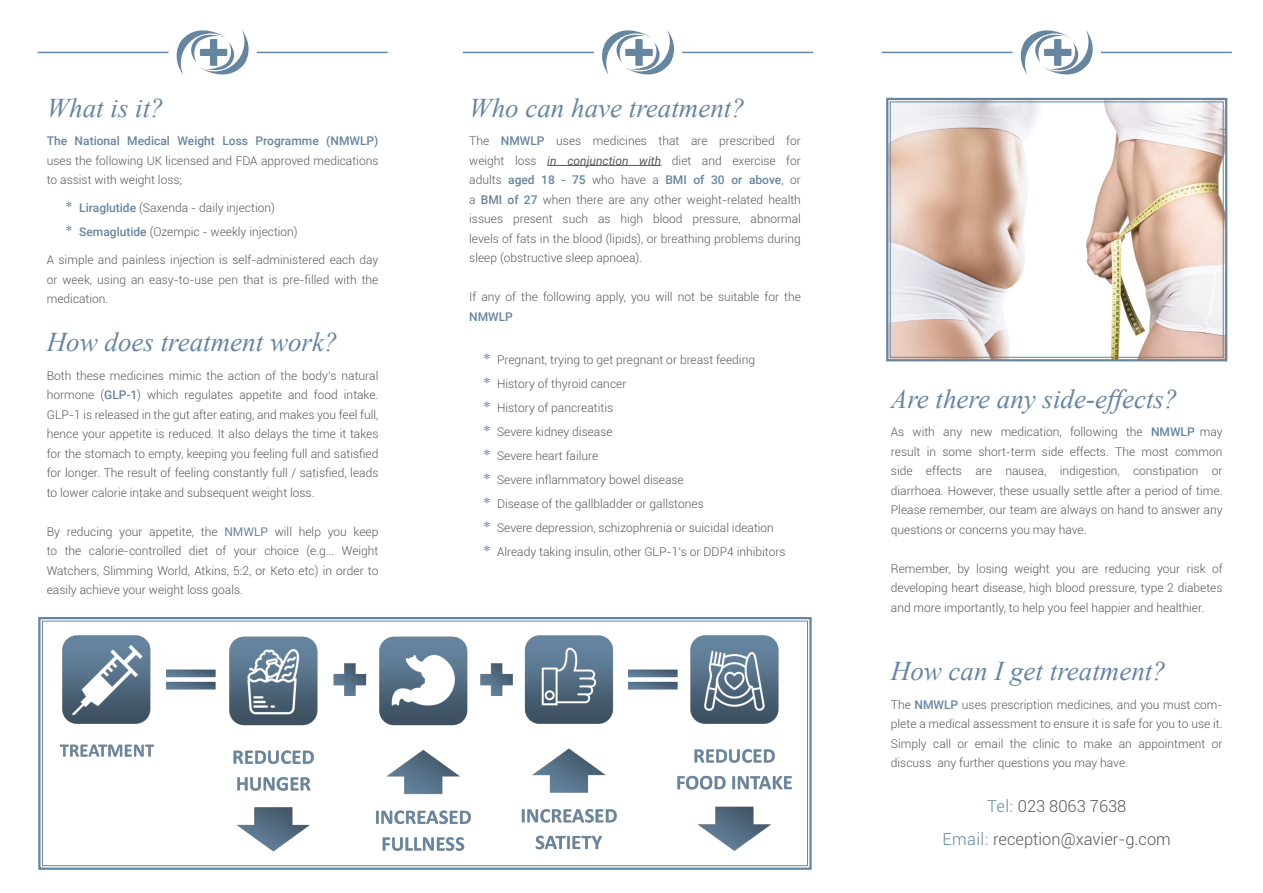
<style>
.page{position:relative;width:1263px;height:893px;background:#fff}
.page>*{position:absolute;margin:0;border:0;box-sizing:border-box;transform-origin:0 0}
.t1{font:italic 27px "Times New Roman";color:#6685a1}
.t2{font:300 16.5px "Roboto";color:#57585a}
.t3{font:300 12px/19.5px "Roboto";color:#57585a}
.t4{font:500 12px "Roboto";color:#6685a1}
.s1{font-family:"Times New Roman";font-weight:400;font-style:italic;font-size:15px;color:#6685a1}
.s2{font-weight:500;color:#6685a1}
.s3{font-weight:400;color:#6685a1}
.s4{font-weight:400;font-style:italic}
.s5{color:#6685a1}
</style>
<div class="page">
<hr style="left:38px;top:52px;width:130px;height:1px;background:#6685a1">
<svg style="left:176px;top:30px;width:73px;height:45px"></svg>
<hr style="left:257px;top:52px;width:131px;height:1px;background:#6685a1">
<hr style="left:463px;top:52px;width:131px;height:1px;background:#6685a1">
<svg style="left:602px;top:30px;width:72px;height:45px"></svg>
<hr style="left:682px;top:52px;width:131px;height:1px;background:#6685a1">
<hr style="left:882px;top:52px;width:131px;height:1px;background:#6685a1">
<svg style="left:1020px;top:30px;width:73px;height:45px"></svg>
<hr style="left:1101px;top:52px;width:131px;height:1px;background:#6685a1">
<hr style="left:547px;top:165px;width:114px;height:1px;background:#57585a">
<svg style="left:886px;top:97px;width:342px;height:265px"></svg>
<div style="left:890px;top:102px;width:333px;height:256px;border:1px solid #6685a1"></div>
<svg style="left:38px;top:617px;width:774px;height:253px"></svg>
<div style="left:42px;top:621px;width:766px;height:245px;border:1px solid #6685a1"></div>
<p class="t1" style="left:47px;top:89px;width:119px">What is it?</p>
<p class="t4" style="left:47px;top:132px;width:333px">The National Medical Weight Loss Programme (NMWLP)</p>
<p class="t3" style="left:47px;top:150px;width:333px">uses the following UK licensed and FDA approved medications to assist with weight loss;</p>
<p class="t3" style="left:64px;top:198px;width:212px"><span class="s1">*</span> <span class="s2">Liraglutide</span> (Saxenda - daily injection)</p>
<p class="t3" style="left:64px;top:222px;width:235px"><span class="s1">*</span> <span class="s2">Semaglutide</span> (Ozempic - weekly injection)</p>
<p class="t3" style="left:47px;top:250px;width:333px">A simple and painless injection is self-administered each day</p>
<p class="t3" style="left:47px;top:269px;width:333px">or week, using an easy-to-use pen that is pre-filled with the medication.</p>
<p class="t1" style="left:47px;top:323px;width:292px">How does treatment work?</p>
<p class="t3" style="left:47px;top:365px;width:333px;text-align:justify">Both these medicines mimic the action of the body’s natural hormone (<span class="s2">GLP-1</span>) which regulates appetite and food intake.<br>GLP-1 is released in the gut after eating, and makes you feel full, hence your appetite is reduced. It also delays the time it takes for the stomach to empty, keeping you feeling full and satisfied for longer. The result of feeling constantly full / satisfied, leads to lower calorie intake and subsequent weight loss.</p>
<p class="t3" style="left:47px;top:521px;width:333px">By reducing your appetite, the <span class="s3">NMWLP</span> will help you keep</p>
<p class="t3" style="left:47px;top:541px;width:333px">to the calorie-controlled diet of your choice (e.g... Weight</p>
<p class="t3" style="left:47px;top:560px;width:333px">Watchers, Slimming World, Atkins, 5:2, or Keto etc) in order to easily achieve your weight loss goals.</p>
<p class="t1" style="left:469px;top:89px;width:277px">Who can have treatment?</p>
<p class="t3" style="left:469px;top:131px;width:333px;text-align:justify">The <span class="s2">NMWLP</span> uses medicines that are prescribed for weight loss <span class="s4">in conjunction with</span> diet and exercise for adults <span class="s2">aged 18 - 75</span> who have a <span class="s2">BMI of 30 or above</span>, or</p>
<p class="t3" style="left:469px;top:189px;width:333px">a <span class="s2">BMI of 27</span> when there are any other weight-related health</p>
<p class="t3" style="left:469px;top:209px;width:333px">issues present such as high blood pressure, abnormal</p>
<p class="t3" style="left:469px;top:228px;width:333px">levels of fats in the blood (lipids), or breathing problems during sleep (obstructive sleep apnoea).</p>
<p class="t3" style="left:469px;top:287px;width:333px">If any of the following apply, you will not be suitable for the<br><span class="s2">NMWLP</span></p>
<p class="t3" style="left:482px;top:350px;width:274px"><span class="s1">*</span> Pregnant, trying to get pregnant or breast feeding</p>
<p class="t3" style="left:482px;top:374px;width:146px"><span class="s1">*</span> History of thyroid cancer</p>
<p class="t3" style="left:482px;top:398px;width:133px"><span class="s1">*</span> History of pancreatitis</p>
<p class="t3" style="left:482px;top:422px;width:132px"><span class="s1">*</span> Severe kidney disease</p>
<p class="t3" style="left:482px;top:446px;width:118px"><span class="s1">*</span> Severe heart failure</p>
<p class="t3" style="left:482px;top:470px;width:203px"><span class="s1">*</span> Severe inflammatory bowel disease</p>
<p class="t3" style="left:482px;top:494px;width:223px"><span class="s1">*</span> Disease of the gallbladder or gallstones</p>
<p class="t3" style="left:482px;top:518px;width:293px"><span class="s1">*</span> Severe depression, schizophrenia or suicidal ideation</p>
<p class="t3" style="left:482px;top:542px;width:305px"><span class="s1">*</span> Already taking insulin, other GLP-1’s or DDP4 inhibitors</p>
<p class="t1" style="left:891px;top:380px;width:288px">Are there any side-effects?</p>
<p class="t3" style="left:891px;top:422px;width:333px">As with any new medication, following the <span class="s2">NMWLP</span> may</p>
<p class="t3" style="left:891px;top:441px;width:333px">result in some short-term side effects. The most common</p>
<p class="t3" style="left:891px;top:461px;width:333px">side effects are nausea, indigestion, constipation or</p>
<p class="t3" style="left:891px;top:480px;width:333px;text-align:justify">diarrhoea. However, these usually settle after a period of time.<br>Please remember, our team are always on hand to answer any questions or concerns you may have.</p>
<p class="t3" style="left:891px;top:558px;width:333px">Remember, by losing weight you are reducing your risk of</p>
<p class="t3" style="left:891px;top:578px;width:333px">developing heart disease, high blood pressure, type 2 diabetes and more importantly, to help you feel happier and healthier.</p>
<p class="t1" style="left:891px;top:653px;width:276px">How can I get treatment?</p>
<p class="t3" style="left:891px;top:694px;width:333px">The <span class="s2">NMWLP</span> uses prescription medicines, and you must com&shy;plete a medical assessment to ensure it is safe for you to use it.</p>
<p class="t3" style="left:891px;top:733px;width:333px">Simply call or email the clinic to make an appointment or</p>
<p class="t3" style="left:891px;top:753px;width:239px">discuss any further questions you may have.</p>
<p class="t2" style="left:987px;top:795px;width:141px"><span class="s5">Tel:</span> 023 8063 7638</p>
<p class="t2" style="left:943px;top:828px;width:230px"><span class="s5">Email:</span> reception@xavier-g.com</p>
</div>
